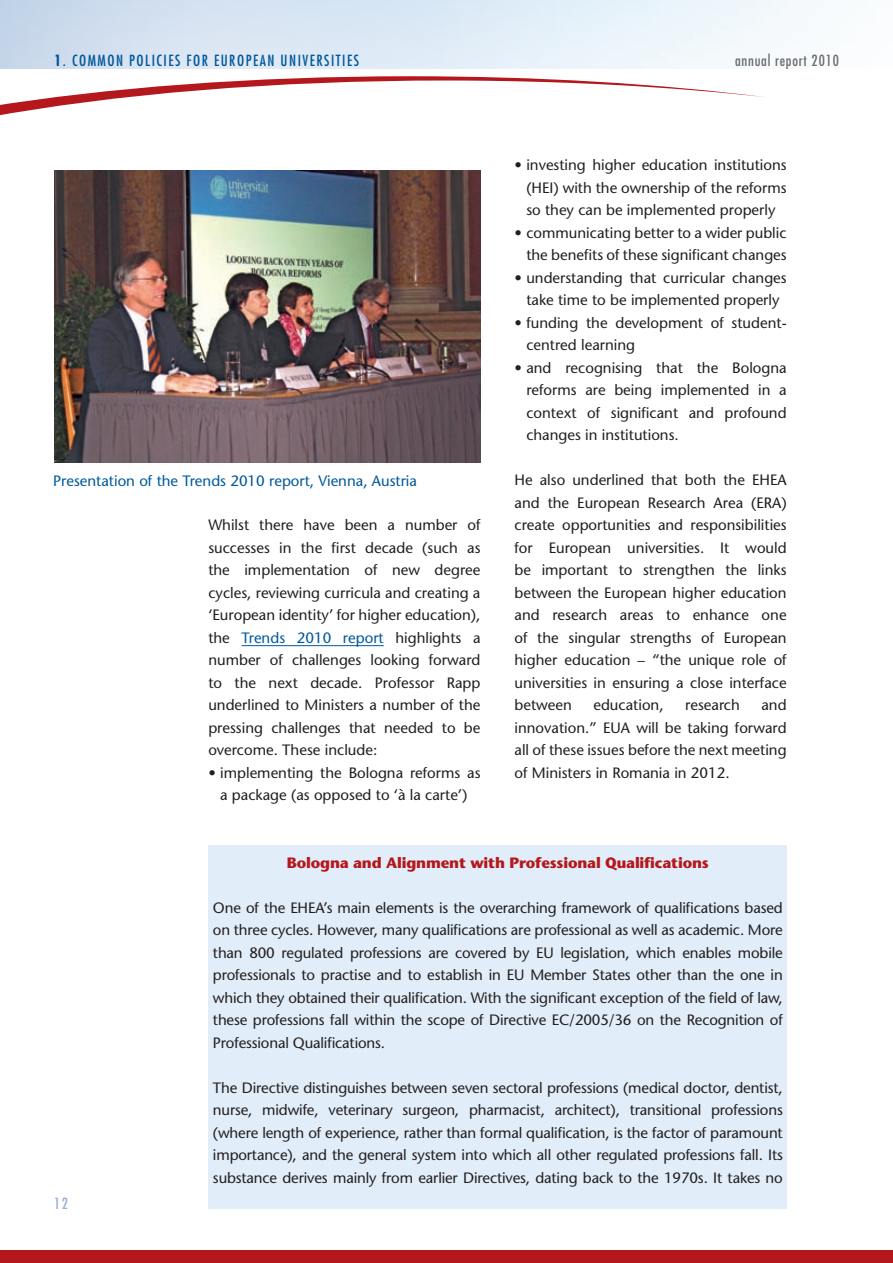
<style>
.page{position:relative;width:893px;height:1263px;background:#fff}
.page>*{position:absolute;margin:0;border:0;box-sizing:border-box;transform-origin:0 0}
.t1{font:15px/22.5px "Stone Sans";color:#231f20;text-align:justify}
.t2{font:700 15px "Stone Sans";letter-spacing:-.01em;color:#b4181d}
.t3{font:15px "Stone Sans";color:#00599b}
.t4{font:condensed 15px "Futura Std";letter-spacing:.1em;color:#00599b}
.t5{font:condensed 15px "Futura Std";letter-spacing:.05em;color:#6c6d70}
.t6{font:condensed 15px "Futura Std";color:#99afd3}
.s1{font-weight:700}
.s2{color:#00599b}
</style>
<div class="page">
<svg style="left:0;top:76px;width:763px;height:40px"></svg>
<hr style="left:242px;top:645px;width:142px;height:1px;background:#00599b">
<div style="left:209px;top:845px;width:578px;height:364px;background:#e1edf8"></div>
<img style="left:54px;top:170px;width:426px;height:293px">
<div style="left:0;top:1250px;width:223px;height:13px;background:#b4181d"></div>
<div style="left:223px;top:1250px;width:223px;height:13px;background:#b4181d"></div>
<div style="left:446px;top:1250px;width:224px;height:13px;background:#b4181d"></div>
<div style="left:670px;top:1250px;width:223px;height:13px;background:#b4181d"></div>
<p class="t4" style="left:54px;top:52px;width:35px"><span class="s1">1</span>. COMMON</p>
<p class="t4" style="left:129px;top:52px;width:66px">POLICIES FOR</p>
<p class="t4" style="left:214px;top:52px;width:109px">EUROPEAN UNIVERSITI</p>
<p class="t4" style="left:347px;top:52px;width:13px">ES</p>
<p class="t5" style="left:735px;top:52px;width:105px">annual report 2010</p>
<p class="t3" style="left:53px;top:471px;width:365px">Presentation of the Trends 2010 report, Vienna, Austria</p>
<p class="t1" style="left:208px;top:514px;width:274px">Whilst there have been a number of successes in the first decade (such as the implementation of new degree cycles, reviewing curricula and creating a ‘European identity’ for higher education), the <span class="s2">Trends 2010 report</span> highlights a number of challenges looking forward to the next decade. Professor Rapp underlined to Ministers a number of the pressing challenges that needed to be overcome. These include:</p>
<p class="t1" style="left:208px;top:761px;width:274px;text-align:center">• implementing the Bologna reforms as a package (as opposed to ‘à la carte’)</p>
<p class="t1" style="left:526px;top:154px;width:262px;text-indent:-12px">• investing higher education institutions (HEI) with the ownership of the reforms so they can be implemented properly</p>
<p class="t1" style="left:514px;top:221px;width:274px;text-align:right">• communicating better to a wider public the benefits of these significant changes</p>
<p class="t1" style="left:514px;top:266px;width:274px;text-align:center">• understanding that curricular changes take time to be implemented properly</p>
<p class="t1" style="left:526px;top:311px;width:262px;text-indent:-12px">• funding the development of student&shy;centred learning</p>
<p class="t1" style="left:526px;top:356px;width:262px;text-indent:-12px">• and recognising that the Bologna reforms are being implemented in a context of significant and profound changes in institutions.</p>
<p class="t1" style="left:514px;top:469px;width:274px">He also underlined that both the EHEA and the European Research Area (ERA) create opportunities and responsibilities for European universities. It would be important to strengthen the links between the European higher education and research areas to enhance one of the singular strengths of European higher education – “the unique role of universities in ensuring a close interface between</p>
<p class="t1" style="left:514px;top:694px;width:274px;text-indent:247px">and innovation.” EUA will be taking forward all of these issues before the next meeting of Ministers in Romania in 2012.</p>
<p class="t1" style="left:593px;top:694px;width:72px">education,</p>
<p class="t1" style="left:685px;top:694px;width:56px">research</p>
<p class="t6" style="left:54px;top:1194px;width:15px">12</p>
<p class="t2" style="left:287px;top:853px;width:423px">Bologna and Alignment with Professional Qualifications</p>
<p class="t1" style="left:213px;top:896px;width:571px">One of the EHEA’s main elements is the overarching framework of qualifications based on three cycles. However, many qualifications are professional as well as academic. More than 800 regulated professions are covered by EU legislation, which enables mobile professionals to practise and to establish in EU Member States other than the one in which they obtained their qualification. With the significant exception of the field of law, these professions fall within the scope of Directive EC/2005/36 on the Recognition of Professional Qualifications.</p>
<p class="t1" style="left:213px;top:1076px;width:571px">The Directive distinguishes between seven sectoral professions (medical doctor, dentist, nurse, midwife, veterinary surgeon, pharmacist, architect), transitional professions (where length of experience, rather than formal qualification, is the factor of paramount importance), and the general system into which all other regulated professions fall. Its substance derives mainly from earlier Directives, dating back to the 1970s. It takes no</p>
</div>
